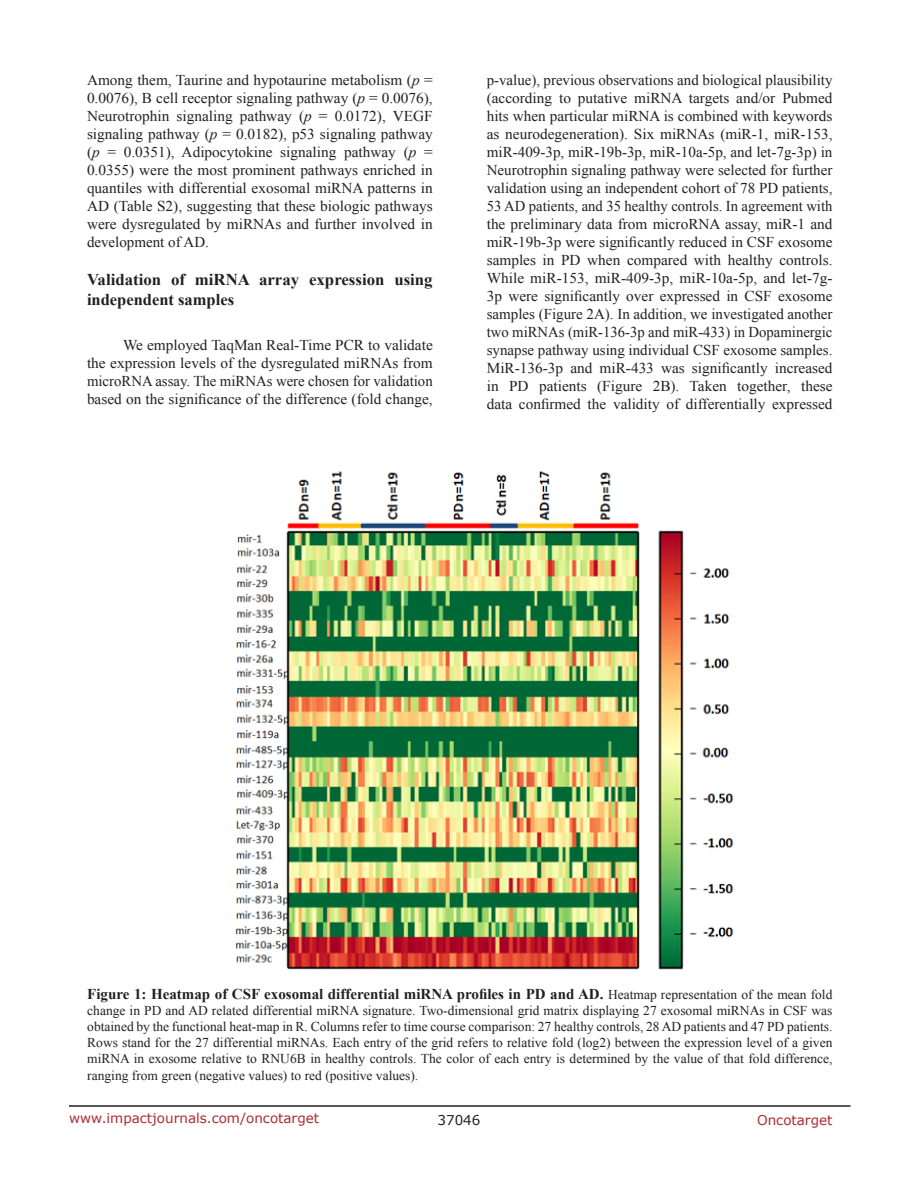
<style>
.page{position:relative;width:918px;height:1188px;background:#fff}
.page>*{position:absolute;margin:0;border:0;box-sizing:border-box;transform-origin:0 0}
.SubHeading{font:700 16.5px/19.8px "Times New Roman";color:#221f22}
.BodyText{font:15px/18px "Times New Roman";color:#221f22;text-align:justify}
.FigureText{font:700 15px "Times New Roman";color:#221f22}
.FigureText-2{font:13.5px/16.2px "Times New Roman";color:#221f22;text-align:justify}
.t1{font:13.5px "Verdana";color:#ac2b31}
.t2{font:13.5px "Verdana";color:#221f22}
.s1{font-style:italic}
.s2{font-weight:400;font-size:13.5px}
</style>
<div class="page">
<hr style="left:69px;top:1105px;width:781px;height:2px;background:#231f20">
<img style="left:235px;top:471px;width:499px;height:499px">
<p class="BodyText" style="left:87px;top:71px;width:347px">Among them, Taurine and hypotaurine metabolism (<span class="s1">p</span> = 0.0076), B cell receptor signaling pathway (<span class="s1">p</span> = 0.0076), Neurotrophin signaling pathway (<span class="s1">p</span> = 0.0172), VEGF signaling pathway (<span class="s1">p</span> = 0.0182), p53 signaling pathway (<span class="s1">p</span> = 0.0351), Adipocytokine signaling pathway (<span class="s1">p</span> = 0.0355) were the most prominent pathways enriched in quantiles with differential exosomal miRNA patterns in AD (Table S2), suggesting that these biologic pathways were dysregulated by miRNAs and further involved in development of AD.</p>
<p class="SubHeading" style="left:87px;top:269px;width:347px">Validation of miRNA array expression using independent samples</p>
<p class="BodyText" style="left:87px;top:336px;width:347px;text-indent:36px">We employed TaqMan Real-Time PCR to validate the expression levels of the dysregulated miRNAs from microRNA assay. The miRNAs were chosen for validation based on the significance of the difference (fold change,</p>
<p class="BodyText" style="left:487px;top:71px;width:347px">p-value), previous observations and biological plausibility (according to putative miRNA targets and/or Pubmed hits when particular miRNA is combined with keywords as neurodegeneration). Six miRNAs (miR-1, miR-153, miR-409-3p, miR-19b-3p, miR-10a-5p, and let-7g-3p) in Neurotrophin signaling pathway were selected for further validation using an independent cohort of 78 PD patients, 53 AD patients, and 35 healthy controls. In agreement with the preliminary data from microRNA assay, miR-1 and miR-19b-3p were significantly reduced in CSF exosome samples in PD when compared with healthy controls.<br>While miR-153, miR-409-3p, miR-10a-5p, and let-7g-3p were significantly over expressed in CSF exosome samples (Figure 2A). In addition, we investigated another two miRNAs (miR-136-3p and miR-433) in Dopaminergic synapse pathway using individual CSF exosome samples.<br>MiR-136-3p and miR-433 was significantly increased in PD patients (Figure 2B). Taken together, these data confirmed the validity of differentially expressed</p>
<p class="FigureText" style="left:87px;top:983px;width:747px">Figure 1: Heatmap of CSF exosomal differential miRNA profiles in PD and AD. <span class="s2">Heatmap representation of the mean fold</span></p>
<p class="FigureText-2" style="left:87px;top:1002px;width:747px">change in PD and AD related differential miRNA signature. Two-dimensional grid matrix displaying 27 exosomal miRNAs in CSF was obtained by the functional heat-map in R. Columns refer to time course comparison: 27 healthy controls, 28 AD patients and 47 PD patients.<br>Rows stand for the 27 differential miRNAs. Each entry of the grid refers to relative fold (log2) between the expression level of a given miRNA in exosome relative to RNU6B in healthy controls. The color of each entry is determined by the value of that fold difference, ranging from green (negative values) to red (positive values).</p>
<p class="t1" style="left:69px;top:1109px;width:252px">www.impactjournals.com/oncotarget</p>
<p class="t2" style="left:438px;top:1111px;width:44px">37046</p>
<p class="t1" style="left:757px;top:1111px;width:77px">Oncotarget</p>
</div>
